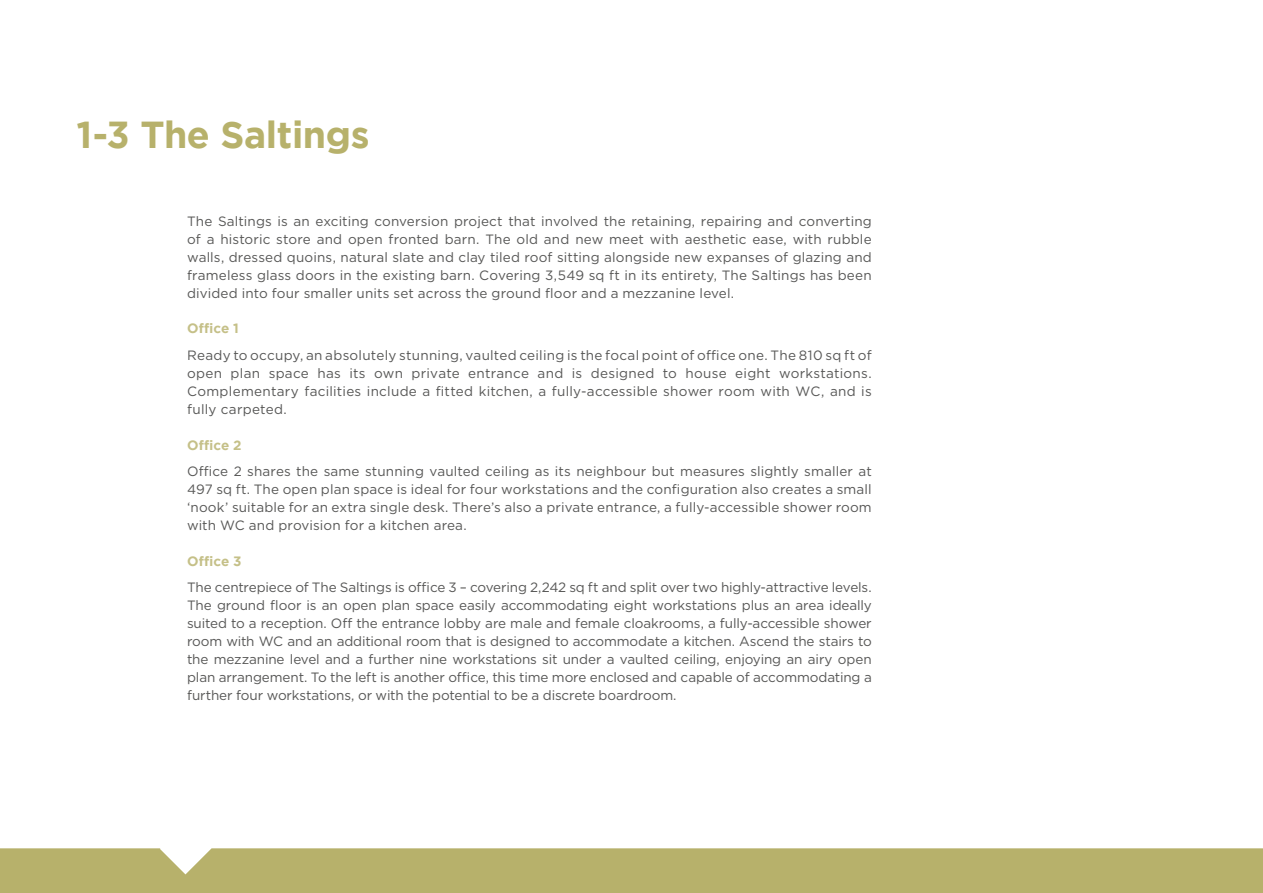
<style>
.page{position:relative;width:1263px;height:893px;background:#fff}
.page>*{position:absolute;margin:0;border:0;box-sizing:border-box;transform-origin:0 0}
.t1{font:700 37.5px "Gotham";letter-spacing:-.01em;color:#b7b16b}
.t2{font:13.5px/18px "Gotham";letter-spacing:.01em;color:#575756;text-align:justify}
.t3{font:700 13.5px "Gotham";letter-spacing:.01em;color:#c5c088}
</style>
<div class="page">
<div style="left:0;top:848px;width:1263px;height:45px;background:#b7b16b"></div>
<h1 class="t1" style="left:77px;top:113px;width:295px">1-3 The Saltings</h1>
<p class="t2" style="left:187px;top:212px;width:686px">The Saltings is an exciting conversion project that involved the retaining, repairing and converting of a historic store and open fronted barn. The old and new meet with aesthetic ease, with rubble walls, dressed quoins, natural slate and clay tiled roof sitting alongside new expanses of glazing and frameless glass doors in the existing barn. Covering 3,549 sq ft in its entirety, The Saltings has been divided into four smaller units set across the ground floor and a mezzanine level.</p>
<p class="t3" style="left:187px;top:321px;width:53px">Office 1</p>
<p class="t2" style="left:187px;top:346px;width:686px">Ready to occupy, an absolutely stunning, vaulted ceiling is the focal point of office one. The 810 sq ft of open plan space has its own private entrance and is designed to house eight workstations.<br>Complementary facilities include a fitted kitchen, a fully-accessible shower room with WC, and is fully carpeted.</p>
<p class="t3" style="left:187px;top:437px;width:56px">Office 2</p>
<p class="t2" style="left:187px;top:462px;width:686px">Office 2 shares the same stunning vaulted ceiling as its neighbour but measures slightly smaller at 497 sq ft. The open plan space is ideal for four workstations and the configuration also creates a small ‘nook’ suitable for an extra single desk. There’s also a private entrance, a fully-accessible shower room with WC and provision for a kitchen area.</p>
<p class="t3" style="left:187px;top:553px;width:56px">Office 3</p>
<p class="t2" style="left:187px;top:578px;width:686px">The centrepiece of The Saltings is office 3 – covering 2,242 sq ft and split over two highly-attractive levels.<br>The ground floor is an open plan space easily accommodating eight workstations plus an area ideally suited to a reception. Off the entrance lobby are male and female cloakrooms, a fully-accessible shower room with WC and an additional room that is designed to accommodate a kitchen. Ascend the stairs to the mezzanine level and a further nine workstations sit under a vaulted ceiling, enjoying an airy open plan arrangement. To the left is another office, this time more enclosed and capable of accommodating a further four workstations, or with the potential to be a discrete boardroom.</p>
</div>
